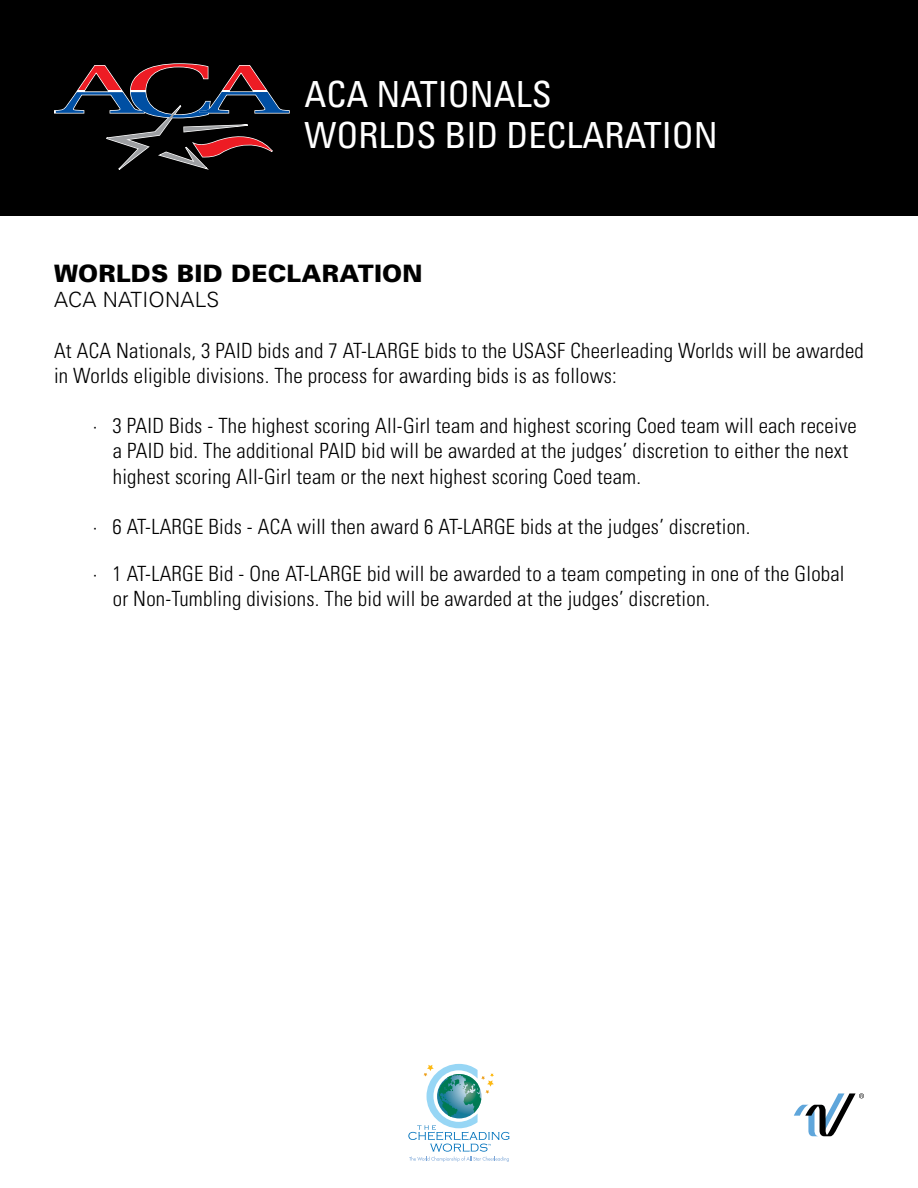
<style>
.page{position:relative;width:918px;height:1188px;background:#fff}
.page>*{position:absolute;margin:0;border:0;box-sizing:border-box;transform-origin:0 0}
.t1{font:condensed 36px/40.5px "Univers";color:#fff}
.t2{font:900 24px "Univers";letter-spacing:.01em;color:#000}
.t3{font:300 condensed 21px/25.2px "Univers";letter-spacing:.01em;color:#000}
.t4{font:300 21px "Univers";letter-spacing:.01em;color:#000}
</style>
<div class="page">
<div style="left:0;top:0;width:918px;height:216px;background:#000"></div>
<svg style="left:54px;top:63px;width:236px;height:107px"></svg>
<svg style="left:408px;top:1064px;width:102px;height:98px"></svg>
<svg style="left:794px;top:1093px;width:70px;height:43px"></svg>
<h1 class="t1" style="left:304px;top:73px;width:415px">ACA NATIONALS<br>WORLDS BID DECLARATION</h1>
<p class="t2" style="left:54px;top:258px;width:370px">WORLDS BID DECLARATION</p>
<p class="t4" style="left:54px;top:287px;width:167px">ACA NATIONALS</p>
<p class="t3" style="left:54px;top:337px;width:811px">At ACA Nationals, 3 PAID bids and 7 AT-LARGE bids to the USASF Cheerleading Worlds will be awarded in Worlds eligible divisions. The process for awarding bids is as follows:</p>
<p class="t3" style="left:113px;top:413px;width:745px;text-indent:-20px">· 3 PAID Bids - The highest scoring All-Girl team and highest scoring Coed team will each receive a PAID bid. The additional PAID bid will be awarded at the judges’ discretion to either the next highest scoring All-Girl team or the next highest scoring Coed team.</p>
<p class="t3" style="left:93px;top:514px;width:659px">· 6 AT-LARGE Bids - ACA will then award 6 AT-LARGE bids at the judges’ discretion.</p>
<p class="t3" style="left:113px;top:560px;width:733px;text-indent:-20px">· 1 AT-LARGE Bid - One AT-LARGE bid will be awarded to a team competing in one of the Global or Non-Tumbling divisions. The bid will be awarded at the judges’ discretion.</p>
</div>
